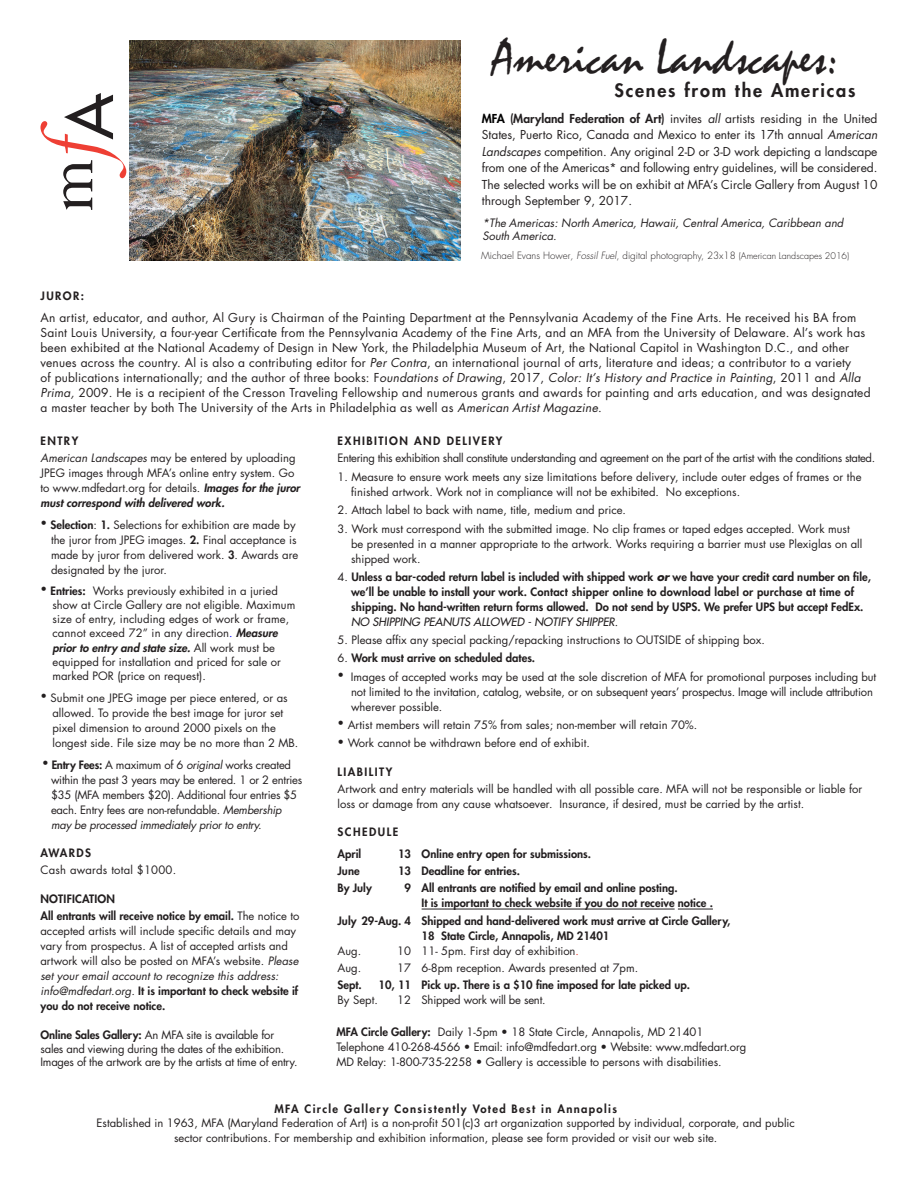
<style>
.page{position:relative;width:918px;height:1188px;background:#fff}
.page>*{position:absolute;margin:0;border:0;box-sizing:border-box;transform-origin:0 0}
.t1{font:49.5px "Mistral";color:#231f20}
.t2{font:800 18px "Futura";letter-spacing:.1em;color:#231f20}
.t3{font:12px/15px "Futura";letter-spacing:.015em;color:#231f20}
.t4{font:11.25px/15px "Futura";color:#231f20}
.t5{font:800 11.25px/15px "Futura";color:#231f20}
.t6{font:11.25px/15px "Futura";letter-spacing:-.02em;color:#231f20}
.t7{font:11.25px "Futura";letter-spacing:-.03em;color:#231f20}
.t8{font:italic 11.25px/13.5px "Futura";color:#231f20}
.t9{font:800 11.25px "Futura";letter-spacing:.12em;color:#231f20}
.t10{font:800 11.25px "Futura";letter-spacing:.13em;color:#231f20}
.t11{font:11.25px "Futura";letter-spacing:.02em;color:#231f20}
.t12{font:800 11.25px "Futura";letter-spacing:.02em;color:#231f20}
.t13{font:300 9.75px "Futura";color:#231f20}
.s1{font-weight:800;color:#000}
.s2{font-weight:800}
.s3{font-style:italic}
.s4{font-size:9px}
.s5{font-weight:800;font-style:italic}
.s6{color:#00f}
.s7{font-weight:400}
.s8{font-weight:700;font-style:italic}
.s9{font-weight:400;font-style:italic}
.s10{color:#ee3f34}
</style>
<div class="page">
<hr style="left:422px;top:909px;width:253px;height:1px;background:#231f20">
<hr style="left:678px;top:909px;width:35px;height:1px;background:#231f20">
<svg style="left:41px;top:93px;width:85px;height:117px"></svg>
<img style="left:130px;top:40px;width:330px;height:221px">
<p class="t1" style="left:492px;top:30px;width:347px">American Landscapes:</p>
<p class="t3" style="left:482px;top:110px;width:397px;line-height:16.5px;text-align:justify"><span class="s1">MFA</span> <span class="s2">(Maryland Federation of Art)</span> invites <span class="s3">all</span> artists residing in the United States, Puerto Rico, Canada and Mexico to enter its 17th annual <span class="s3">American Landscapes</span> competition. Any original 2-D or 3-D work depicting a landscape from one of the Americas* and following entry guidelines, will be considered.<br>The selected works will be on exhibit at MFA’s Circle Gallery from August 10 through September 9, 2017.</p>
<p class="t2" style="left:614px;top:78px;width:243px">Scenes from the Americas</p>
<p class="t8" style="left:482px;top:215px;width:363px">*The Americas: North America, Hawaii, Central America, Caribbean and<br>South America.</p>
<p class="t13" style="left:481px;top:249px;width:370px">Michael Evans Hower<span class="s3">, Fossil Fuel</span>, digital photography, 23x18 <span class="s4">(American Landscapes 2016)</span></p>
<p class="t5" style="left:40px;top:288px;width:45px">JUROR:</p>
<p class="t3" style="left:40px;top:309px;width:832px">An artist, educator, and author, Al Gury is Chairman of the Painting Department at the Pennsylvania Academy of the Fine Arts. He received his BA from Saint Louis University, a four-year Certificate from the Pennsylvania Academy of the Fine Arts, and an MFA from the University of Delaware. Al’s work has been exhibited at the National Academy of Design in New York, the Philadelphia Museum of Art, the National Capitol in Washington D.C., and other venues across the country. Al is also a contributing editor for <span class="s3">Per Contra</span>, an international journal of arts, literature and ideas; a contributor to a variety<br>of publications internationally; and the author of three books: F<span class="s3">oundations of Drawing</span>, 2017, <span class="s3">Color: It’s History and Practice in Painting</span>, 2011 and <span class="s3">Alla Prima,</span> 2009. He is a recipient of the Cresson Traveling Fellowship and numerous grants and awards for painting and arts education, and was designated a master teacher by both The University of the Arts in Philadelphia as well as <span class="s3">American Artist Magazine</span>.</p>
<p class="t5" style="left:40px;top:433px;width:39px">ENTRY</p>
<p class="t4" style="left:40px;top:450px;width:261px"><span class="s3">American Landscapes</span> may be entered by uploading JPEG images through MFA’s online entry system. Go to www.mdfedart.org for details. <span class="s5">Images for the juror must correspond with delivered work.</span></p>
<p class="t4" style="left:51px;top:517px;width:249px;text-indent:-10px">• <span class="s2">Selection</span>: <span class="s2">1.</span> Selections for exhibition are made by the juror from JPEG images. <span class="s2">2.</span> Final acceptance is made by juror from delivered work. <span class="s2">3</span>. Awards are designated by the juror.</p>
<p class="t4" style="left:52px;top:583px;width:244px;line-height:14.2px;text-indent:-12px">• <span class="s2">Entries:</span> Works previously exhibited in a juried show at Circle Gallery are not eligible. Maximum size of entry, including edges of work or frame, cannot exceed 72” in any direction<span class="s6">.</span> <span class="s5">Measure prior to entry and state size.</span> All work must be equipped for installation and priced for sale or marked POR (price on request).</p>
<p class="t4" style="left:52px;top:690px;width:247px;text-indent:-12px">• Submit one JPEG image per piece entered, or as allowed. To provide the best image for juror set pixel dimension to around 2000 pixels on the longest side. File size may be no more than 2 MB.</p>
<p class="t6" style="left:51px;top:757px;width:253px;text-indent:-9px">• <span class="s2">Entry Fees:</span> A maximum of 6 <span class="s3">original</span> works created within the past 3 years may be entered. 1 or 2 entries $35 (MFA members $20). Additional four entries $5 each. Entry fees are non-refundable. <span class="s3">Membership may be processed immediately prior to entry.</span></p>
<p class="t5" style="left:40px;top:845px;width:52px">AWARDS</p>
<p class="t11" style="left:40px;top:862px;width:137px">Cash awards total $1000.</p>
<p class="t12" style="left:40px;top:891px;width:76px">NOTIFICATION</p>
<p class="t4" style="left:40px;top:908px;width:261px"><span class="s2">All entrants will receive notice by email.</span> The notice to accepted artists will include specific details and may vary from prospectus. A list of accepted artists and artwork will also be posted on MFA’s website. <span class="s3">Please set your email account to recognize this address: info@mdfedart.org.</span> <span class="s2">It is important to check website if you do not receive notice.</span></p>
<p class="t6" style="left:40px;top:1028px;width:259px;line-height:13.5px"><span class="s2">Online Sales Gallery:</span> An MFA site is available for sales and viewing during the dates of the exhibition.<br>Images of the artwork are by the artists at time of entry.</p>
<p class="t10" style="left:338px;top:433px;width:166px">EXHIBITION AND DELIVERY</p>
<p class="t7" style="left:338px;top:450px;width:539px">Entering this exhibition shall constitute understanding and agreement on the part of the artist with the conditions stated.</p>
<p class="t4" style="left:351px;top:469px;width:512px;text-indent:-14px">1. Measure to ensure work meets any size limitations before delivery, include outer edges of frames or the finished artwork. Work not in compliance will not be exhibited. No exceptions.</p>
<p class="t4" style="left:338px;top:503px;width:290px">2. Attach label to back with name, title, medium and price.</p>
<p class="t4" style="left:351px;top:521px;width:513px;text-indent:-14px">3. Work must correspond with the submitted image. No clip frames or taped edges accepted. Work must be presented in a manner appropriate to the artwork. Works requiring a barrier must use Plexiglas on all shipped work.</p>
<p class="t5" style="left:351px;top:569px;width:521px;text-indent:-14px"><span class="s7">4.</span> Unless a bar-coded return label is included with shipped work <span class="s8">or</span> we have your credit card number on file, we’ll be unable to install your work. Contact shipper online to download label or purchase at time of shipping. No hand-written return forms allowed. Do not send by USPS. We prefer UPS but accept FedEx.<br><span class="s9">NO SHIPPING PEANUTS ALLOWED - NOTIFY SHIPPER.</span></p>
<p class="t4" style="left:338px;top:632px;width:429px">5. Please affix any special packing/repacking instructions to OUTSIDE of shipping box.</p>
<p class="t5" style="left:338px;top:651px;width:199px"><span class="s7">6.</span> Work must arrive on scheduled dates.</p>
<p class="t4" style="left:351px;top:669px;width:527px;text-indent:-14px">• Images of accepted works may be used at the sole discretion of MFA for promotional purposes including but not limited to the invitation, catalog, website, or on subsequent years’ prospectus. Image will include attribution wherever possible.</p>
<p class="t4" style="left:338px;top:717px;width:361px">• Artist members will retain 75% from sales; non-member will retain 70%.</p>
<p class="t4" style="left:338px;top:735px;width:254px">• Work cannot be withdrawn before end of exhibit.</p>
<p class="t10" style="left:338px;top:764px;width:56px">LIABILITY</p>
<p class="t4" style="left:338px;top:781px;width:526px">Artwork and entry materials will be handled with all possible care. MFA will not be responsible or liable for loss or damage from any cause whatsoever. Insurance, if desired, must be carried by the artist.</p>
<p class="t10" style="left:338px;top:825px;width:62px">SCHEDULE</p>
<p class="t5" style="left:338px;top:846px;width:25px">April</p>
<p class="t5" style="left:398px;top:846px;width:195px">13 Online entry open for submissions.</p>
<p class="t5" style="left:338px;top:863px;width:24px">June</p>
<p class="t5" style="left:398px;top:863px;width:123px">13 Deadline for entries.</p>
<p class="t5" style="left:338px;top:880px;width:36px">By July</p>
<p class="t5" style="left:405px;top:880px;width:275px">9 All entrants are notified by email and online posting.</p>
<p class="t5" style="left:422px;top:895px;width:293px">It is important to check website if you do not receive notice .</p>
<p class="t5" style="left:338px;top:913px;width:394px">July 29-Aug. 4 Shipped and hand-delivered work must arrive at Circle Gallery,</p>
<p class="t5" style="left:422px;top:928px;width:189px">18 State Circle, Annapolis, MD 21401</p>
<p class="t4" style="left:338px;top:943px;width:25px">Aug.</p>
<p class="t4" style="left:397px;top:943px;width:183px">10 11- 5pm. First day of exhibition<span class="s10">.</span></p>
<p class="t4" style="left:338px;top:960px;width:25px">Aug.</p>
<p class="t4" style="left:397px;top:960px;width:242px">17 6-8pm reception. Awards presented at 7pm.</p>
<p class="t5" style="left:338px;top:977px;width:26px">Sept.</p>
<p class="t5" style="left:379px;top:977px;width:313px">10, 11 Pick up. There is a $10 fine imposed for late picked up.</p>
<p class="t4" style="left:338px;top:992px;width:42px">By Sept.</p>
<p class="t6" style="left:397px;top:992px;width:150px">12 Shipped work will be sent.</p>
<p class="t4" style="left:336px;top:1024px;width:369px"><span class="s2">MFA Circle Gallery:</span> Daily 1-5pm • 18 State Circle, Annapolis, MD 21401</p>
<p class="t4" style="left:336px;top:1039px;width:411px">Telephone 410-268-4566 • Email: info@mdfedart.org • Website: www.mdfedart.org</p>
<p class="t4" style="left:336px;top:1054px;width:387px">MD Relay: 1-800-735-2258 • Gallery is accessible to persons with disabilities.</p>
<p class="t9" style="left:274px;top:1101px;width:344px">MFA Circle Gallery Consistently Voted Best in Annapolis</p>
<p class="t4" style="left:97px;top:1116px;width:700px;text-align:center">Established in 1963, MFA (Maryland Federation of Art) is a non-profit 501(c)3 art organization supported by individual, corporate, and public sector contributions. For membership and exhibition information, please see form provided or visit our web site.</p>
</div>
